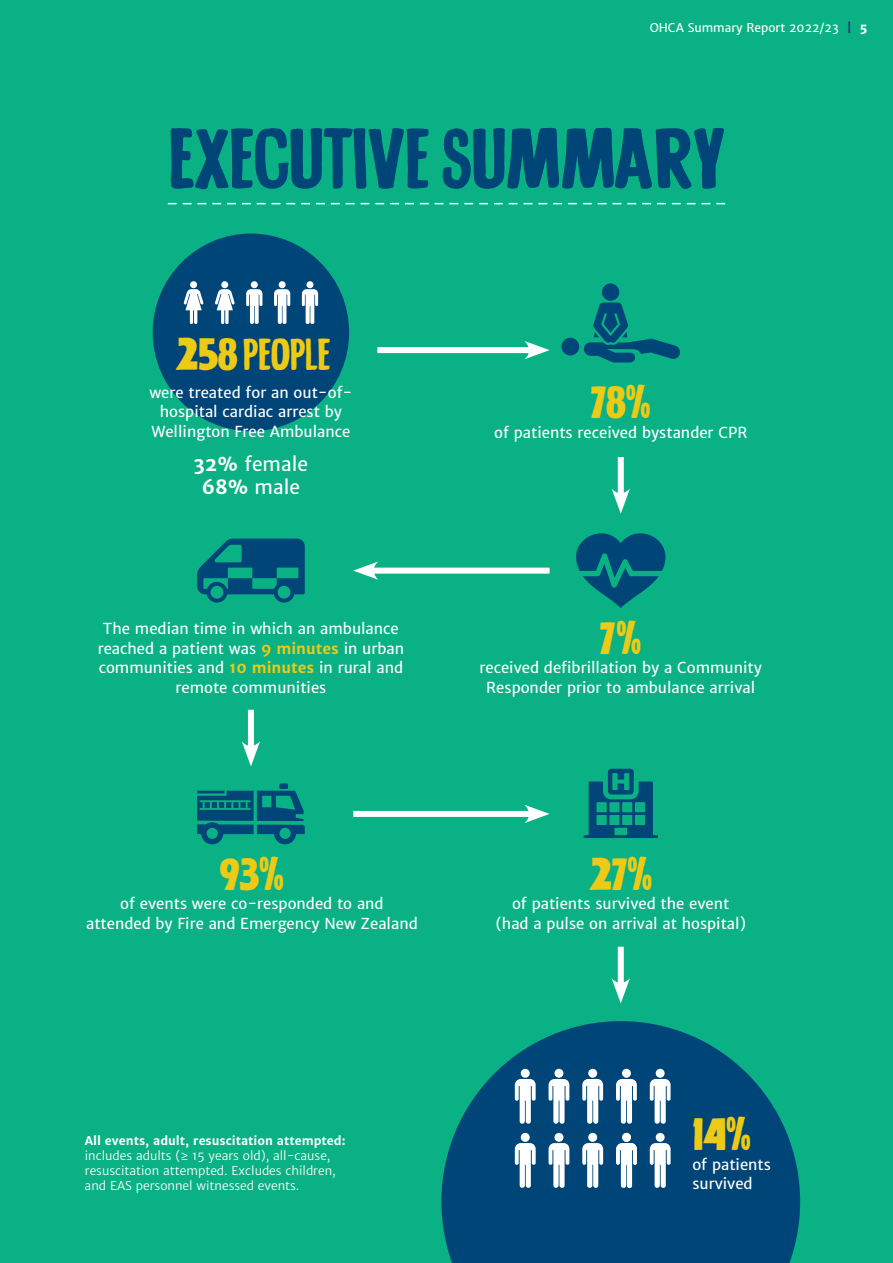
<style>
.page{position:relative;width:893px;height:1263px;background:#09b185}
.page>*{position:absolute;margin:0;border:0;box-sizing:border-box;transform-origin:0 0}
.Main_heading{font:85.95px "Lobster Hand";letter-spacing:-.025em;color:#004577}
.exec_summary_number{font:45px "Lobster Hand";letter-spacing:-.025em;color:#edca15}
.t1{font:19.2px/23.1px "Merriweather Sans";color:#fff;text-align:center}
.Exec_summary_white{font:15px/19.5px "Merriweather Sans";color:#fff;text-align:center}
.t2{font:12px/15px "Merriweather Sans";color:#fff}
.t3{font:12px "Merriweather Sans";color:#fff}
.s1{font-weight:800;color:#004577}
.s2{font-weight:800}
.s3{font-weight:700}
.s4{font-weight:700;color:#edca15}
</style>
<div class="page">
<svg style="left:441px;top:1021px;width:359px;height:242px;fill:#004577"></svg>
<div style="left:153px;top:234px;width:196px;height:197px;background:#004577;border-radius:50%"></div>
<svg style="left:246px;top:289px;width:16px;height:35px"></svg>
<div style="left:251px;top:281px;width:7px;height:7px;background:#fff;border-radius:50%"></div>
<svg style="left:274px;top:289px;width:16px;height:35px"></svg>
<div style="left:279px;top:281px;width:7px;height:7px;background:#fff;border-radius:50%"></div>
<svg style="left:302px;top:289px;width:16px;height:35px"></svg>
<div style="left:306px;top:281px;width:7px;height:7px;background:#fff;border-radius:50%"></div>
<div style="left:221px;top:281px;width:7px;height:7px;background:#fff;border-radius:50%"></div>
<svg style="left:215px;top:289px;width:20px;height:35px"></svg>
<div style="left:190px;top:281px;width:7px;height:7px;background:#fff;border-radius:50%"></div>
<svg style="left:183px;top:289px;width:21px;height:35px"></svg>
<svg style="left:561px;top:283px;width:120px;height:79px"></svg>
<svg style="left:576px;top:533px;width:90px;height:75px"></svg>
<svg style="left:197px;top:539px;width:108px;height:64px"></svg>
<svg style="left:197px;top:783px;width:108px;height:61px"></svg>
<svg style="left:583px;top:769px;width:75px;height:69px"></svg>
<div style="left:377px;top:347px;width:158px;height:6px;background:#fff"></div>
<svg style="left:524px;top:341px;width:26px;height:18px"></svg>
<div style="left:353px;top:811px;width:182px;height:6px;background:#fff"></div>
<svg style="left:524px;top:805px;width:26px;height:18px"></svg>
<div style="left:368px;top:568px;width:182px;height:6px;background:#fff"></div>
<svg style="left:353px;top:561px;width:25px;height:19px"></svg>
<div style="left:618px;top:457px;width:6px;height:42px;background:#fff"></div>
<svg style="left:612px;top:489px;width:18px;height:25px"></svg>
<div style="left:248px;top:710px;width:6px;height:42px;background:#fff"></div>
<svg style="left:242px;top:741px;width:18px;height:25px"></svg>
<div style="left:618px;top:947px;width:6px;height:42px;background:#fff"></div>
<svg style="left:612px;top:978px;width:18px;height:25px"></svg>
<svg style="left:168px;top:203px;width:557px;height:1px"></svg>
<svg style="left:650px;top:1069px;width:21px;height:56px"></svg>
<svg style="left:650px;top:1133px;width:21px;height:56px"></svg>
<svg style="left:616px;top:1069px;width:21px;height:56px"></svg>
<svg style="left:549px;top:1069px;width:20px;height:56px"></svg>
<svg style="left:549px;top:1133px;width:20px;height:56px"></svg>
<svg style="left:582px;top:1069px;width:21px;height:56px"></svg>
<svg style="left:582px;top:1133px;width:21px;height:56px"></svg>
<svg style="left:515px;top:1069px;width:21px;height:56px"></svg>
<svg style="left:515px;top:1133px;width:21px;height:56px"></svg>
<svg style="left:616px;top:1133px;width:21px;height:56px"></svg>
<p class="t3" style="left:650px;top:20px;width:219px">OHCA Summary Report 2022/23 <span class="s1">|</span> <span class="s2">5</span></p>
<p class="Main_heading" style="left:168px;top:103px;width:559px">EXECUTIVE SUMMARY</p>
<p class="exec_summary_number" style="left:175px;top:325px;width:157px">258 PEOPLE</p>
<p class="Exec_summary_white" style="left:149px;top:383px;width:205px">were treated for an out-of&shy;hospital cardiac arrest by<br>Wellington Free Ambulance</p>
<p class="exec_summary_number" style="left:590px;top:373px;width:62px">78%</p>
<p class="Exec_summary_white" style="left:494px;top:422px;width:255px">of patients received bystander CPR</p>
<p class="t1" style="left:194px;top:452px;width:116px"><span class="s3">32%</span> female<br><span class="s3">68%</span> male</p>
<p class="Exec_summary_white" style="left:98px;top:619px;width:308px">The median time in which an ambulance reached a patient was <span class="s4">9 minutes</span> in urban communities and <span class="s4">10 minutes</span> in rural and remote communities</p>
<p class="exec_summary_number" style="left:220px;top:845px;width:66px">93%</p>
<p class="Exec_summary_white" style="left:86px;top:894px;width:333px">of events were co-responded to and attended by Fire and Emergency New Zealand</p>
<p class="exec_summary_number" style="left:600px;top:609px;width:44px">7%</p>
<p class="Exec_summary_white" style="left:480px;top:658px;width:284px">received defibrillation by a Community<br>Responder prior to ambulance arrival</p>
<p class="exec_summary_number" style="left:589px;top:845px;width:66px">27%</p>
<p class="Exec_summary_white" style="left:496px;top:894px;width:252px">of patients survived the event (had a pulse on arrival at hospital)</p>
<p class="t2" style="left:85px;top:1134px;width:262px"><span class="s3">All events, adult, resuscitation attempted: </span>includes adults (≥ 15 years old), all-cause, resuscitation attempted. Excludes children, and EAS personnel witnessed events.</p>
<p class="exec_summary_number" style="left:692px;top:1105px;width:61px">14%</p>
<p class="Exec_summary_white" style="left:692px;top:1155px;width:80px;text-align:left">of patients survived</p>
</div>
